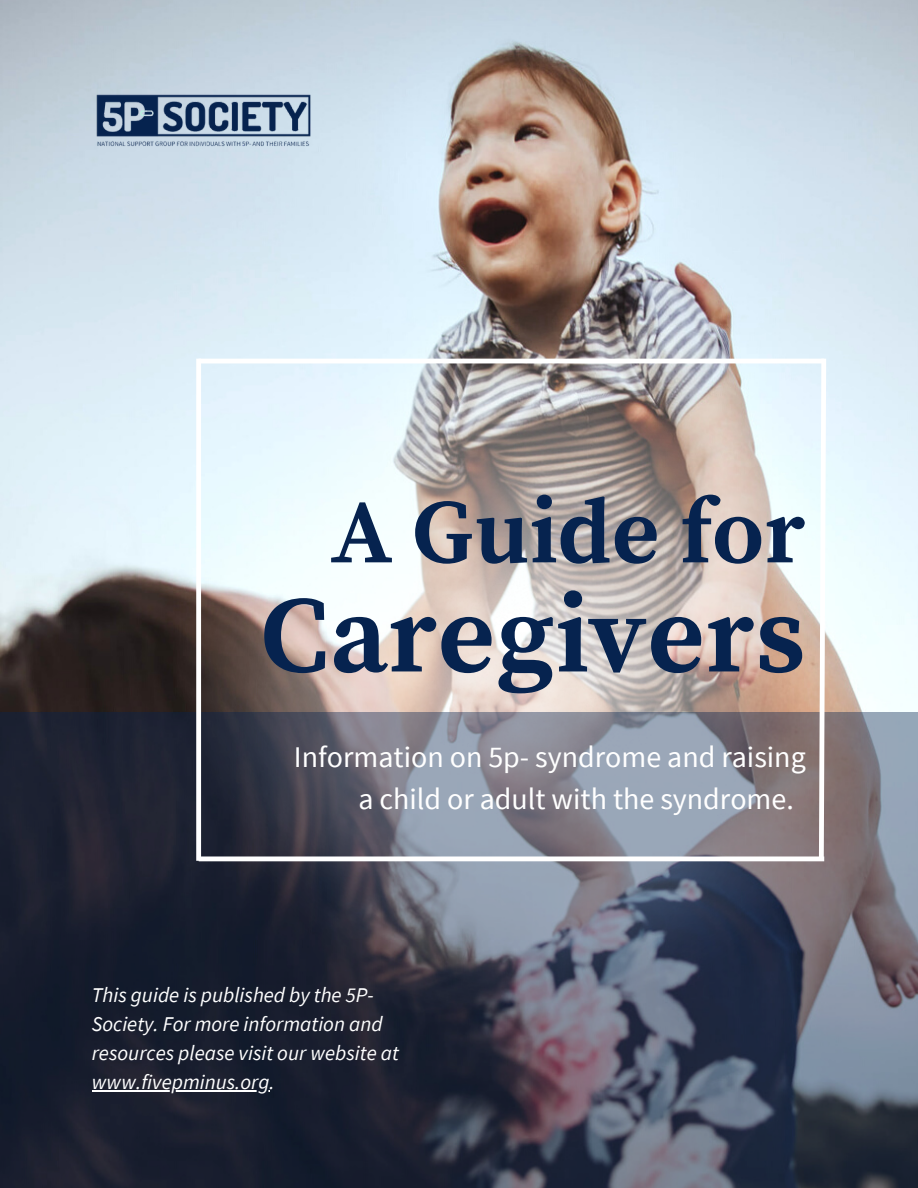
<style>
.page{position:relative;width:918px;height:1188px;background:#fff}
.page>*{position:absolute;margin:0;border:0;box-sizing:border-box;transform-origin:0 0}
.t1{font:700 109.5px "Source Serif Pro";color:#06234f}
.t2{font:700 91.5px "Source Serif Pro";color:#06234f}
.t3{font:30px/41.7px "Source Sans Pro";color:#fff}
.t4{font:italic 21px/29.2px "Source Sans Pro";color:#fff}
</style>
<div class="page">
<img style="left:0;top:0;width:918px;height:712px">
<img style="left:166px;top:294px;width:735px;height:418px">
<svg style="left:0;top:712px;width:918px;height:476px;background:#474b5a"></svg>
<hr style="left:199px;top:359px;width:625px;height:4px;background:#fff">
<div style="left:199px;top:856px;width:625px;height:5px;background:#fff"></div>
<div style="left:196px;top:359px;width:5px;height:502px;background:#fff"></div>
<svg style="left:816px;top:354px;width:13px;height:509px"></svg>
<img style="left:92px;top:40px;width:227px;height:148px">
<hr style="left:92px;top:1090px;width:177px;height:2px;background:#fff">
<p class="t2" style="left:331px;top:478px;width:477px">A Guide for</p>
<p class="t1" style="left:261px;top:571px;width:546px">Caregivers</p>
<p class="t3" style="left:358px;top:736px;width:449px;text-indent:-64px">Information on 5p- syndrome and raising a child or adult with the syndrome.</p>
<p class="t4" style="left:92px;top:979px;width:309px">This guide is published by the 5P-<br>Society. For more information and resources please visit our website at www.fivepminus.org.</p>
</div>
